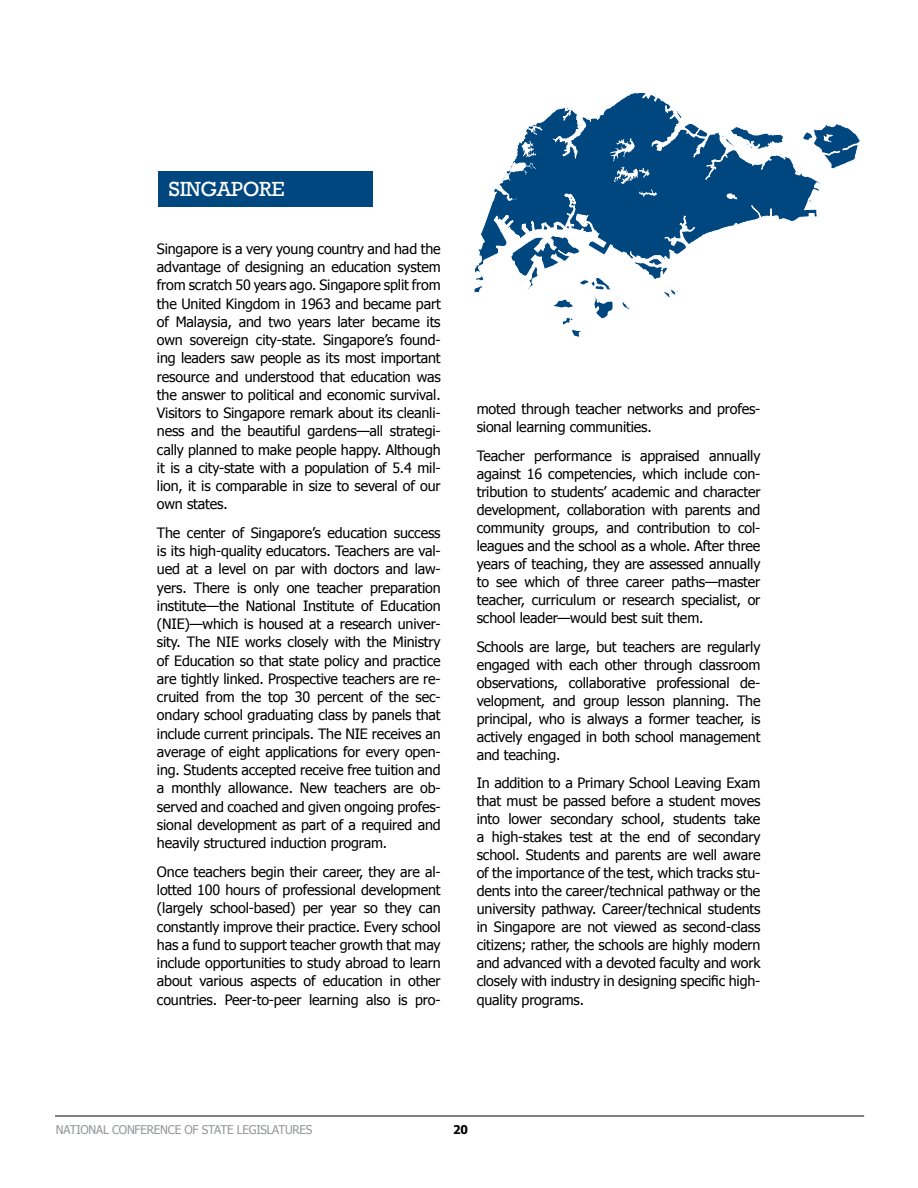
<style>
.page{position:relative;width:918px;height:1188px;background:#fff}
.page>*{position:absolute;margin:0;border:0;box-sizing:border-box;transform-origin:0 0}
.t1{font:21px "Rockwell";letter-spacing:-.02em;color:#fff}
.t2{font:14.25px/18.3px "Tahoma";letter-spacing:-.01em;color:#000;text-align:justify}
.t3{font:12px "Tahoma";letter-spacing:-.02em;color:#939598}
.t4{font:700 12px "Tahoma";color:#000}
</style>
<div class="page">
<hr style="left:55px;top:1116px;width:809px;height:1px;background:#000">
<div style="left:158px;top:171px;width:215px;height:36px;background:#00467f"></div>
<svg style="left:472px;top:92px;width:388px;height:246px"></svg>
<svg style="left:497px;top:126px;width:336px;height:101px"></svg>
<h1 class="t1" style="left:169px;top:177px;width:117px">SINGAPORE</h1>
<p class="t2" style="left:157px;top:240px;width:285px">Singapore is a very young country and had the advantage of designing an education system from scratch 50 years ago. Singapore split from the United Kingdom in 1963 and became part of Malaysia, and two years later became its own sovereign city-state. Singapore’s found&shy;ing leaders saw people as its most important resource and understood that education was the answer to political and economic survival.<br>Visitors to Singapore remark about its cleanli&shy;ness and the beautiful gardens—all strategi&shy;cally planned to make people happy. Although it is a city-state with a population of 5.4 mil&shy;lion, it is comparable in size to several of our own states.</p>
<p class="t2" style="left:157px;top:524px;width:285px">The center of Singapore’s education success is its high-quality educators. Teachers are val&shy;ued at a level on par with doctors and law&shy;yers. There is only one teacher preparation institute—the National Institute of Education (NIE)—which is housed at a research univer&shy;sity. The NIE works closely with the Ministry of Education so that state policy and practice are tightly linked. Prospective teachers are re&shy;cruited from the top 30 percent of the sec&shy;ondary school graduating class by panels that include current principals. The NIE receives an average of eight applications for every open&shy;ing. Students accepted receive free tuition and a monthly allowance. New teachers are ob&shy;served and coached and given ongoing profes&shy;sional development as part of a required and heavily structured induction program.</p>
<p class="t2" style="left:157px;top:863px;width:285px">Once teachers begin their career, they are al&shy;lotted 100 hours of professional development (largely school-based) per year so they can constantly improve their practice. Every school has a fund to support teacher growth that may include opportunities to study abroad to learn about various aspects of education in other countries. Peer-to-peer learning also is pro-</p>
<p class="t2" style="left:477px;top:401px;width:285px">moted through teacher networks and profes&shy;sional learning communities.</p>
<p class="t2" style="left:477px;top:447px;width:285px">Teacher performance is appraised annually against 16 competencies, which include con&shy;tribution to students’ academic and character development, collaboration with parents and community groups, and contribution to col&shy;leagues and the school as a whole. After three years of teaching, they are assessed annually to see which of three career paths—master teacher, curriculum or research specialist, or school leader—would best suit them.</p>
<p class="t2" style="left:477px;top:638px;width:285px">Schools are large, but teachers are regularly engaged with each other through classroom observations, collaborative professional de&shy;velopment, and group lesson planning. The principal, who is always a former teacher, is actively engaged in both school management and teaching.</p>
<p class="t2" style="left:477px;top:775px;width:285px">In addition to a Primary School Leaving Exam that must be passed before a student moves into lower secondary school, students take a high-stakes test at the end of secondary school. Students and parents are well aware of the importance of the test, which tracks stu&shy;dents into the career/technical pathway or the university pathway. Career/technical students in Singapore are not viewed as second-class citizens; rather, the schools are highly modern and advanced with a devoted faculty and work closely with industry in designing specific high&shy;quality programs.</p>
<p class="t3" style="left:56px;top:1122px;width:258px">NATIONAL CONFERENCE OF STATE LEGISLATURES</p>
<p class="t4" style="left:453px;top:1121px;width:16px">20</p>
</div>
